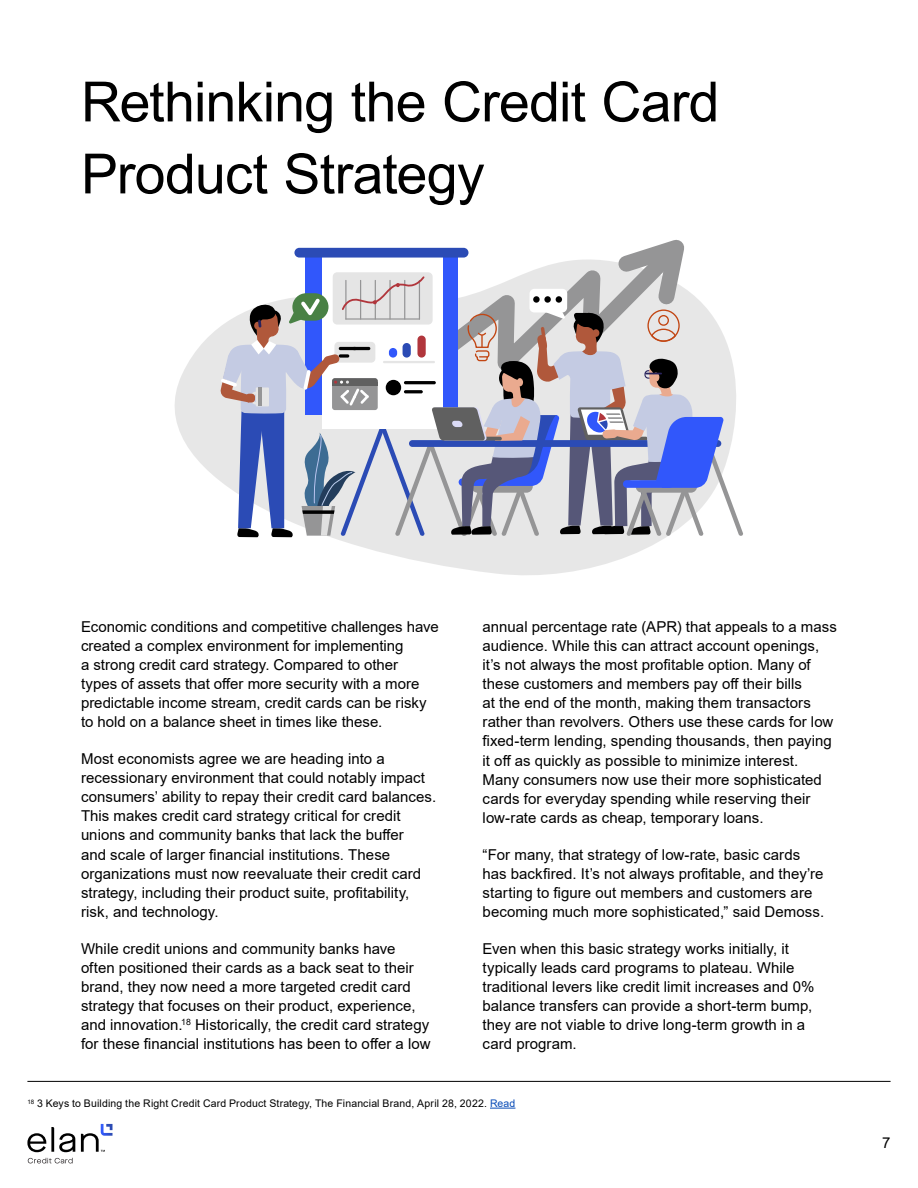
<style>
.page{position:relative;width:918px;height:1188px;background:#fff}
.page>*{position:absolute;margin:0;border:0;box-sizing:border-box;transform-origin:0 0}
.t1{font:55.5px/72px "Arial";letter-spacing:-.015em;color:#000}
.t2{font:15px/19px "Arial";color:#000}
.t3{font:10.5px "Arial";letter-spacing:.015em;color:#000}
.s1{color:#084bb7}
</style>
<div class="page">
<svg style="left:28px;top:1158px;width:45px;height:5px"></svg>
<svg style="left:27px;top:1124px;width:85px;height:28px"></svg>
<svg style="left:490px;top:1108px;width:25px;height:1px"></svg>
<svg style="left:175px;top:327px;width:491px;height:248px"></svg>
<svg style="left:220px;top:239px;width:523px;height:298px"></svg>
<hr style="left:27px;top:1081px;width:864px;height:1px;background:#000">
<p class="t1" style="left:81px;top:66px;width:640px">Rethinking the Credit Card<br>Product Strategy</p>
<p class="t2" style="left:81px;top:617px;width:359px">Economic conditions and competitive challenges have created a complex environment for implementing<br>a strong credit card strategy. Compared to other<br>types of assets that offer more security with a more predictable income stream, credit cards can be risky to hold on a balance sheet in times like these.</p>
<p class="t2" style="left:81px;top:749px;width:357px">Most economists agree we are heading into a recessionary environment that could notably impact consumers’ ability to repay their credit card balances.<br>This makes credit card strategy critical for credit unions and community banks that lack the buffer<br>and scale of larger financial institutions. These organizations must now reevaluate their credit card strategy, including their product suite, profitability, risk, and technology.</p>
<p class="t2" style="left:81px;top:939px;width:351px">While credit unions and community banks have often positioned their cards as a back seat to their brand, they now need a more targeted credit card strategy that focuses on their product, experience, and innovation.<sup>18</sup> Historically, the credit card strategy for these financial institutions has been to offer a low</p>
<p class="t2" style="left:483px;top:617px;width:356px">annual percentage rate (APR) that appeals to a mass audience. While this can attract account openings, it’s not always the most profitable option. Many of these customers and members pay off their bills<br>at the end of the month, making them transactors rather than revolvers. Others use these cards for low fixed-term lending, spending thousands, then paying it off as quickly as possible to minimize interest.<br>Many consumers now use their more sophisticated cards for everyday spending while reserving their low-rate cards as cheap, temporary loans.</p>
<p class="t2" style="left:483px;top:845px;width:343px">“For many, that strategy of low-rate, basic cards has backfired. It’s not always profitable, and they’re starting to figure out members and customers are becoming much more sophisticated,” said Demoss.</p>
<p class="t2" style="left:483px;top:939px;width:333px">Even when this basic strategy works initially, it typically leads card programs to plateau. While traditional levers like credit limit increases and 0% balance transfers can provide a short-term bump, they are not viable to drive long-term growth in a card program.</p>
<p class="t3" style="left:27px;top:1096px;width:490px"><sup>18</sup> 3 Keys to Building the Right Credit Card Product Strategy, The Financial Brand, April 28, 2022. <span class="s1">Read</span></p>
<p class="t2" style="left:882px;top:1133px;width:10px">7</p>
</div>
